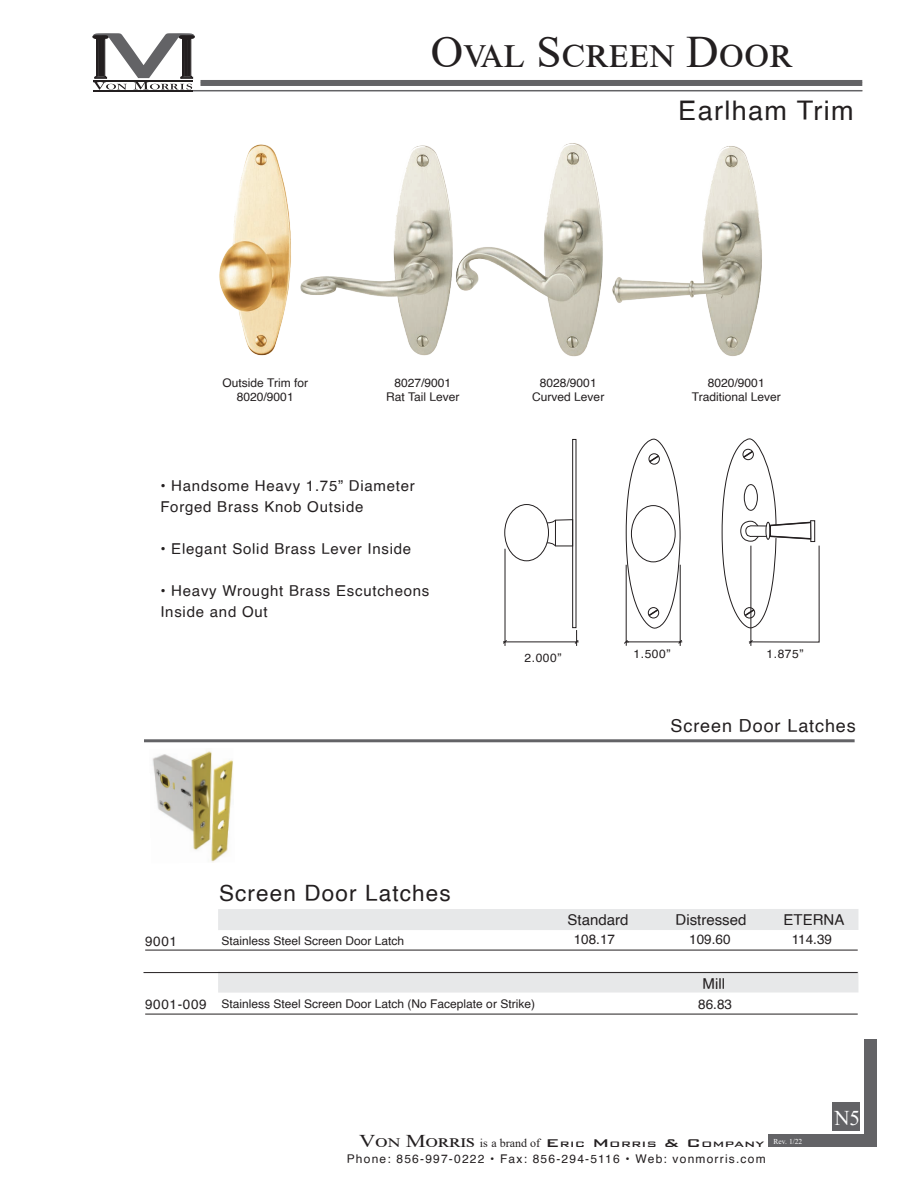
<style>
.page{position:relative;width:918px;height:1188px;background:#fff}
.page>*{position:absolute;margin:0;border:0;box-sizing:border-box;transform-origin:0 0}
.t1{font:45px "Times New Roman";color:#231f20}
.t2{font:27px "Helvetica";letter-spacing:.05em;color:#231f20}
.t3{font:22.5px "Helvetica";letter-spacing:.05em;color:#231f20}
.t4{font:21px "Times New Roman";color:#fff}
.t5{font:18px "Helvetica";letter-spacing:.05em;color:#231f20}
.t6{font:15px/21px "Helvetica";letter-spacing:.05em;color:#231f20}
.t7{font:15px "Helvetica";color:#231f20}
.t8{font:13.5px "Helvetica";color:#231f20}
.t9{font:12px/14.4px "Helvetica";color:#231f20;text-align:center}
.t10{font:12px "Helvetica";letter-spacing:.1em;color:#231f20}
.t11{font:500 10.5px "Bank Gothic BT";letter-spacing:-.01em;color:#231f20;scale:1.25 1}
.t12{font:7.5px "Times New Roman";color:#fff}
.s1{font-family:"Times New Roman";font-weight:400;font-size:18px}
.s2{font-family:"Times New Roman";font-weight:400;font-size:12px}
.s3{font-size:15px}
</style>
<div class="page">
<hr style="left:193px;top:90px;width:669px;height:1px;background:#636366">
<div style="left:200px;top:80px;width:662px;height:6px;background:#636366"></div>
<div style="left:864px;top:1039px;width:12px;height:108px;background:#636366"></div>
<div style="left:768px;top:1134px;width:108px;height:13px;background:#636366"></div>
<hr style="left:93px;top:90px;width:100px;height:1px;background:#231f20">
<svg style="left:93px;top:33px;width:101px;height:57px"></svg>
<svg style="left:678px;top:640px;width:4px;height:6px"></svg>
<svg style="left:624px;top:640px;width:5px;height:6px"></svg>
<svg style="left:749px;top:640px;width:4px;height:6px"></svg>
<svg style="left:503px;top:439px;width:76px;height:207px"></svg>
<div style="left:810px;top:521px;width:5px;height:21px;border:1px solid #231f20"></div>
<svg style="left:626px;top:438px;width:55px;height:191px"></svg>
<img style="left:475px;top:143px;width:119px;height:214px">
<img style="left:314px;top:145px;width:161px;height:211px">
<img style="left:594px;top:146px;width:168px;height:210px">
<img style="left:219px;top:144px;width:95px;height:212px">
<div style="left:219px;top:972px;width:639px;height:20px;background:#e7e8e9"></div>
<div style="left:218px;top:971px;width:640px;height:22px;border:2px solid #e7e8e9"></div>
<div style="left:219px;top:910px;width:639px;height:19px;background:#e7e8e9"></div>
<div style="left:218px;top:909px;width:640px;height:21px;border:2px solid #e7e8e9"></div>
<hr style="left:145px;top:950px;width:713px;height:1px;background:#231f20">
<hr style="left:144px;top:972px;width:714px;height:1px;background:#231f20">
<hr style="left:145px;top:1014px;width:713px;height:1px;background:#231f20">
<hr style="left:144px;top:739px;width:711px;height:3px;background:#636366">
<img style="left:152px;top:750px;width:81px;height:113px">
<div style="left:833px;top:1102px;width:27px;height:29px;background:#636366"></div>
<svg style="left:722px;top:438px;width:90px;height:191px"></svg>
<h1 class="t1" style="left:431px;top:21px;width:363px">OVAL SCREEN DOOR</h1>
<h2 class="t2" style="left:678px;top:90px;width:177px">Earlham Trim</h2>
<p class="t9" style="left:223px;top:376px;width:87px">Outside Trim for<br>8020/9001</p>
<p class="t9" style="left:386px;top:376px;width:75px">8027/9001<br>Rat Tail Lever</p>
<p class="t9" style="left:692px;top:376px;width:90px">8020/9001<br>Traditional Lever</p>
<p class="t9" style="left:532px;top:376px;width:74px">8028/9001<br>Curved Lever</p>
<p class="t6" style="left:160px;top:476px;width:256px">• Handsome Heavy 1.75” Diameter<br>Forged Brass Knob Outside</p>
<p class="t6" style="left:160px;top:539px;width:252px">• Elegant Solid Brass Lever Inside</p>
<p class="t6" style="left:160px;top:581px;width:271px">• Heavy Wrought Brass Escutcheons<br>Inside and Out</p>
<p class="t8" style="left:145px;top:931px;width:34px">9001</p>
<h3 class="t3" style="left:219px;top:875px;width:233px">Screen Door Latches</h3>
<p class="t9" style="left:222px;top:934px;width:184px">Stainless Steel Screen Door Latch</p>
<p class="t9" style="left:525px;top:650px;width:39px">2.000”</p>
<p class="t9" style="left:633px;top:646px;width:39px">1.500”</p>
<p class="t9" style="left:766px;top:646px;width:39px">1.875”</p>
<h3 class="t5" style="left:671px;top:712px;width:187px">Screen Door Latches</h3>
<p class="t7" style="left:568px;top:908px;width:62px">Standard</p>
<p class="t7" style="left:676px;top:908px;width:72px">Distressed</p>
<p class="t6" style="left:784px;top:910px;width:62px">ETERNA</p>
<p class="t8" style="left:574px;top:929px;width:43px">108.17</p>
<p class="t8" style="left:689px;top:929px;width:43px">109.60</p>
<p class="t8" style="left:792px;top:929px;width:42px">114.39</p>
<p class="t6" style="left:703px;top:974px;width:24px">Mill</p>
<p class="t8" style="left:145px;top:994px;width:63px">9001-009</p>
<p class="t9" style="left:222px;top:997px;width:315px">Stainless Steel Screen Door Latch (No Faceplate or Strike)</p>
<p class="t8" style="left:698px;top:994px;width:35px">86.83</p>
<p class="t11" style="left:359px;top:1139px;width:326px"><span class="s1">VON MORRIS</span> <span class="s2">is a brand of</span> <span class="s3">E</span>RIC <span class="s3">M</span>ORRIS <span class="s3">&amp; C</span>OMPANY</p>
<p class="t10" style="left:347px;top:1150px;width:420px">Phone: 856-997-0222 • Fax: 856-294-5116 • Web: vonmorris.com</p>
<p class="t12" style="left:774px;top:1136px;width:30px">Rev. 1/22</p>
<h3 class="t4" style="left:834px;top:1103px;width:27px">N5</h3>
</div>
